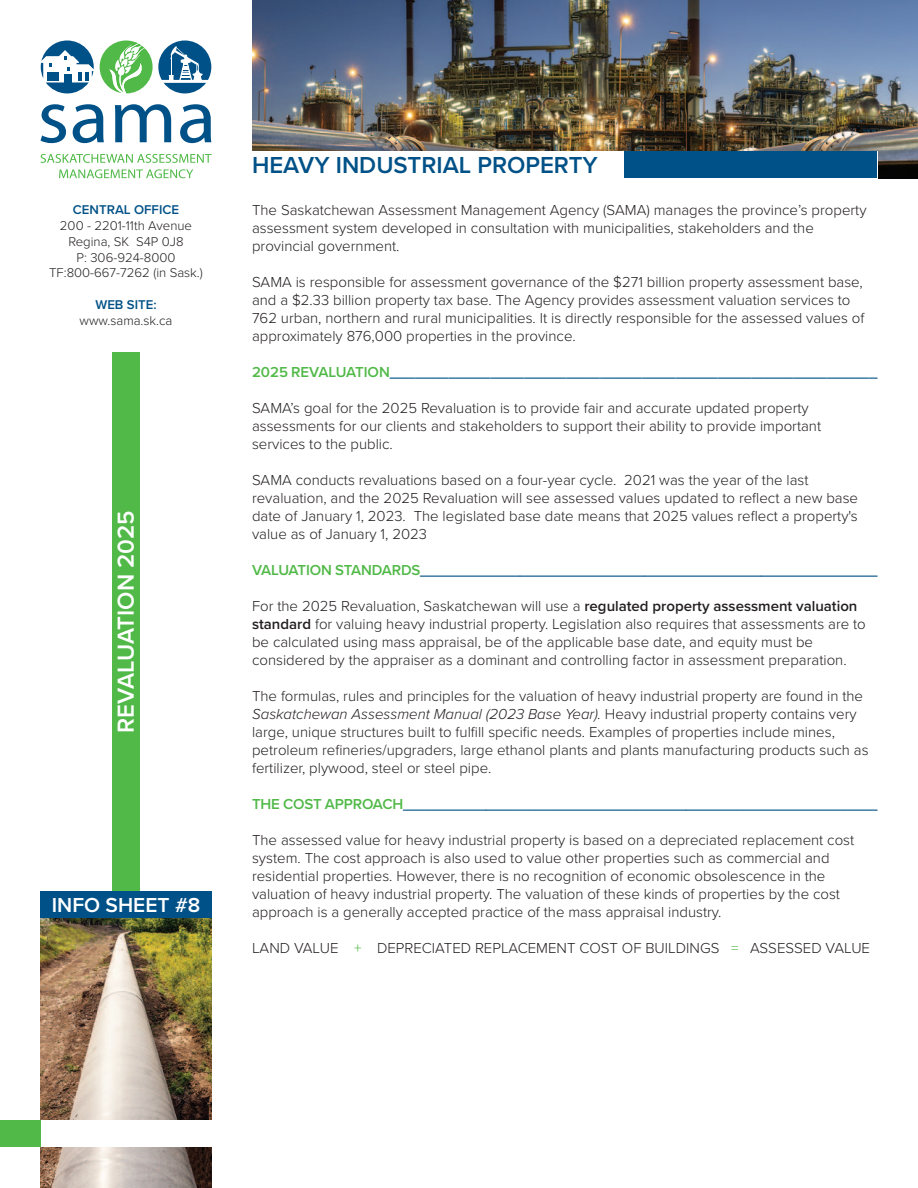
<style>
.page{position:relative;width:918px;height:1188px;background:#fff}
.page>*{position:absolute;margin:0;border:0;box-sizing:border-box;transform-origin:0 0}
.t1{font:600 24px "Proxima Nova";color:#005187}
.t2{font:600 24px "Proxima Nova";color:#fff}
.t3{font:600 21px "Proxima Nova";color:#fff}
.t4{font:300 15px/18px "Proxima Nova";color:#231f20}
.t5{font:600 15px "Proxima Nova";letter-spacing:-.01em;color:#005187}
.t6{font:300 13.2px "Proxima Nova";color:#231f20}
.t7{font:600 13.2px "Proxima Nova";color:#005187}
.s1{color:#51b948}
.s2{font-weight:600}
.s3{font-style:italic}
</style>
<div class="page">
<img style="left:40px;top:918px;width:172px;height:270px">
<div style="left:113px;top:352px;width:27px;height:541px;background:#51b948"></div>
<img style="left:252px;top:0;width:666px;height:178px">
<svg style="left:41px;top:154px;width:171px;height:9px"></svg>
<svg style="left:59px;top:169px;width:134px;height:9px"></svg>
<svg style="left:40px;top:104px;width:26px;height:39px"></svg>
<svg style="left:73px;top:104px;width:31px;height:39px"></svg>
<svg style="left:115px;top:104px;width:56px;height:38px"></svg>
<svg style="left:180px;top:104px;width:31px;height:39px"></svg>
<svg style="left:41px;top:40px;width:53px;height:53px"></svg>
<svg style="left:100px;top:40px;width:111px;height:53px"></svg>
<div style="left:40px;top:891px;width:172px;height:27px;background:#005187"></div>
<div style="left:249px;top:151px;width:628px;height:29px;background:#fff"></div>
<div style="left:625px;top:151px;width:252px;height:27px;background:#005187"></div>
<div style="left:0;top:1120px;width:214px;height:28px;background:#fff"></div>
<div style="left:0;top:1120px;width:40px;height:28px;background:#51b948"></div>
<p class="t7" style="left:73px;top:205px;width:108px">CENTRAL OFFICE</p>
<p class="t6" style="left:60px;top:221px;width:134px">200 - 2201-11th Avenue</p>
<p class="t6" style="left:68px;top:237px;width:117px">Regina, SK S4P 0J8</p>
<p class="t6" style="left:77px;top:253px;width:100px">P: 306-924-8000</p>
<p class="t6" style="left:49px;top:269px;width:155px">TF:800-667-7262 (in Sask.)</p>
<p class="t7" style="left:95px;top:300px;width:63px">WEB SITE:</p>
<p class="t6" style="left:80px;top:316px;width:94px">www.sama.sk.ca</p>
<p class="t2" style="left:117px;top:733px;width:224px;rotate:-90deg">REVALUATION 2025</p>
<p class="t3" style="left:52px;top:897px;width:150px">INFO SHEET #8</p>
<p class="t1" style="left:252px;top:156px;width:347px">HEAVY INDUSTRIAL PROPERTY</p>
<p class="t4" style="left:252px;top:203px;width:616px">The Saskatchewan Assessment Management Agency (SAMA) manages the province’s property assessment system developed in consultation with municipalities, stakeholders and the provincial government.</p>
<p class="t4" style="left:252px;top:275px;width:614px">SAMA is responsible for assessment governance of the $271 billion property assessment base, and a $2.33 billion property tax base. The Agency provides assessment valuation services to 762 urban, northern and rural municipalities. It is directly responsible for the assessed values of approximately 876,000 properties in the province.</p>
<p class="t5" style="left:252px;top:367px;width:627px"><span class="s1">2025 REVALUATION</span>__________________________________________________________</p>
<p class="t4" style="left:252px;top:401px;width:571px">SAMA’s goal for the 2025 Revaluation is to provide fair and accurate updated property assessments for our clients and stakeholders to support their ability to provide important services to the public.</p>
<p class="t4" style="left:252px;top:473px;width:608px">SAMA conducts revaluations based on a four-year cycle. 2021 was the year of the last revaluation, and the 2025 Revaluation will see assessed values updated to reflect a new base date of January 1, 2023. The legislated base date means that 2025 values reflect a property's value as of January 1, 2023</p>
<p class="t5" style="left:252px;top:565px;width:627px"><span class="s1">VALUATION STANDARDS</span>_______________________________________________________</p>
<p class="t4" style="left:252px;top:599px;width:615px">For the 2025 Revaluation, Saskatchewan will use a <span class="s2">regulated property assessment valuation standard</span> for valuing heavy industrial property. Legislation also requires that assessments are to be calculated using mass appraisal, be of the applicable base date, and equity must be considered by the appraiser as a dominant and controlling factor in assessment preparation.</p>
<p class="t4" style="left:252px;top:689px;width:618px">The formulas, rules and principles for the valuation of heavy industrial property are found in the <span class="s3">Saskatchewan Assessment Manual (2023 Base Year).</span> Heavy industrial property contains very large, unique structures built to fulfill specific needs. Examples of properties include mines, petroleum refineries/upgraders, large ethanol plants and plants manufacturing products such as fertilizer, plywood, steel or steel pipe.</p>
<p class="t5" style="left:252px;top:799px;width:627px"><span class="s1">THE COST APPROACH</span>_________________________________________________________</p>
<p class="t4" style="left:252px;top:833px;width:604px">The assessed value for heavy industrial property is based on a depreciated replacement cost system. The cost approach is also used to value other properties such as commercial and residential properties. However, there is no recognition of economic obsolescence in the valuation of heavy industrial property. The valuation of these kinds of properties by the cost approach is a generally accepted practice of the mass appraisal industry.</p>
<p class="t4" style="left:252px;top:941px;width:620px">LAND VALUE <span class="s1">+</span> DEPRECIATED REPLACEMENT COST OF BUILDINGS <span class="s1">=</span> ASSESSED VALUE</p>
</div>
